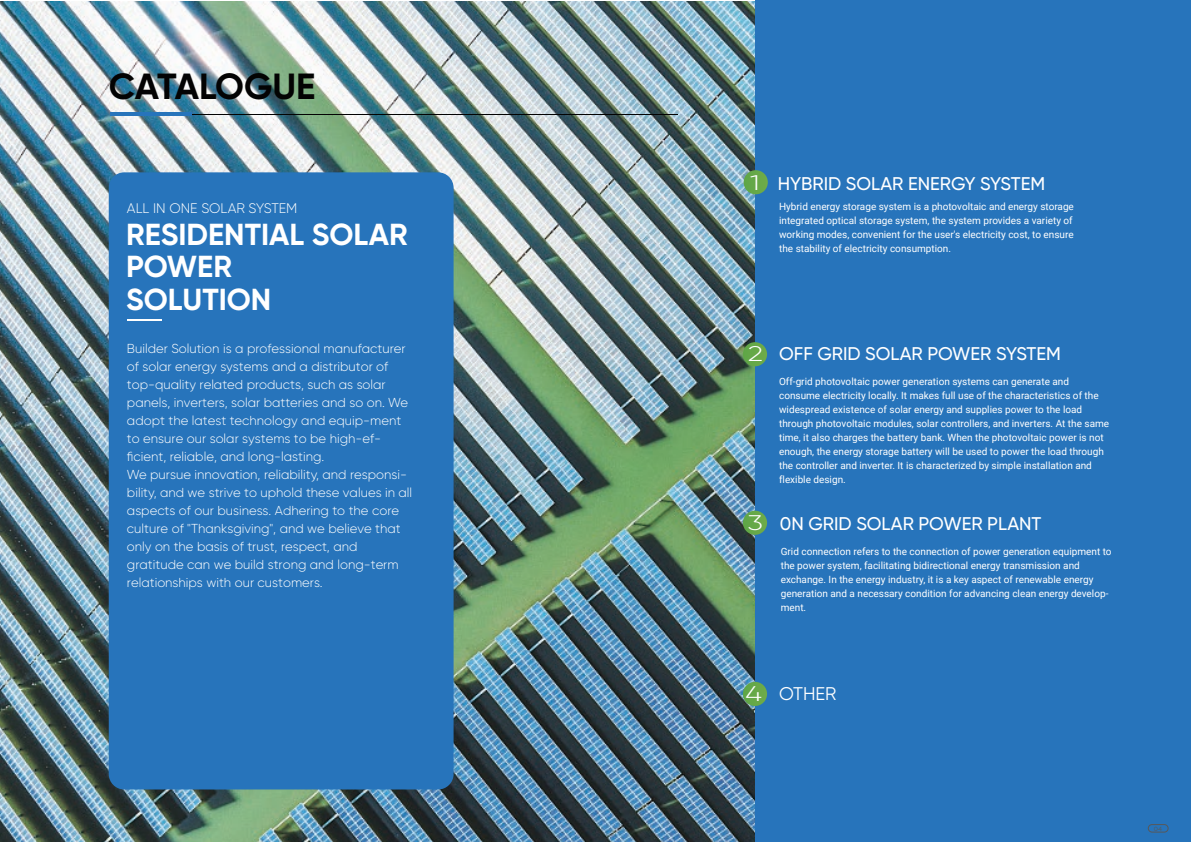
<style>
.page{position:relative;width:1191px;height:842px;background:#fff}
.page>*{position:absolute;margin:0;border:0;box-sizing:border-box;transform-origin:0 0}
.t1{font:700 36.3px "Gilroy";letter-spacing:-.01em;color:#030303}
.t2{font:700 30.4px/32.2px "Gilroy";color:#fff}
.t3{font:300 21.2px "Gilroy";color:#fff;scale:1.37 1}
.t4{font:500 18.3px "Gilroy";color:#fff}
.t5{font:18.3px "Gilroy";color:#fff}
.t6{font:300 13.9px "Gilroy";color:#fff}
.t7{font:300 13px/18px "Gilroy";color:#fff}
.t8{font:10px/14px "Roboto";color:#fff}
.t9{font:6px "Gotham Pro";color:#57585a}
</style>
<div class="page">
<img style="left:0;top:1px;width:755px;height:841px">
<div style="left:755px;top:0;width:436px;height:842px;background:#2774bb"></div>
<div style="left:109px;top:172px;width:344px;height:617px;background:#2774bb;border-radius:15px"></div>
<hr style="left:187px;top:114px;width:490px;height:1px;background:#030303">
<hr style="left:110px;top:113px;width:82px;height:3px;background:#2774bb">
<hr style="left:127px;top:319px;width:35px;height:1px;background:#fff">
<div style="left:743px;top:170px;width:25px;height:24px;background:linear-gradient(to bottom,#67a946,#66a84d);border-radius:12px"></div>
<div style="left:743px;top:342px;width:24px;height:24px;background:#66a848;border-radius:12px"></div>
<div style="left:743px;top:511px;width:24px;height:24px;background:#66a848;border-radius:12px"></div>
<div style="left:743px;top:682px;width:24px;height:24px;background:#66a848;border-radius:12px"></div>
<div style="left:1148px;top:824px;width:20px;height:8px;border:1px solid #57585a;border-radius:4px"></div>
<h1 class="t1" style="left:109px;top:63px;width:208px">CATALOGUE</h1>
<h3 class="t6" style="left:127px;top:200px;width:172px">ALL IN ONE SOLAR SYSTEM</h3>
<h2 class="t2" style="left:126px;top:218px;width:283px">RESIDENTIAL SOLAR<br>POWER<br>SOLUTION</h2>
<p class="t7" style="left:127px;top:339px;width:287px">Builder Solution is a professional manufacturer of solar energy systems and a distributor of top-quality related products, such as solar panels, inverters, solar batteries and so on. We adopt the latest technology and equip-ment to ensure our solar systems to be high-ef&shy;ficient, reliable, and long-lasting.<br>We pursue innovation, reliability, and responsi&shy;bility, and we strive to uphold these values in all aspects of our business. Adhering to the core culture of "Thanksgiving", and we believe that only on the basis of trust, respect, and gratitude can we build strong and long-term relationships with our customers.</p>
<h3 class="t3" style="left:750px;top:170px;width:9px">1</h3>
<h3 class="t4" style="left:777px;top:172px;width:269px">HYBRID SOLAR ENERGY SYSTEM</h3>
<p class="t8" style="left:779px;top:199px;width:296px;text-align:justify">Hybrid energy storage system is a photovoltaic and energy storage integrated optical storage system, the system provides a variety of working modes, convenient for the user's electricity cost, to ensure the stability of electricity consumption.</p>
<h3 class="t3" style="left:747px;top:341px;width:13px">2</h3>
<h3 class="t3" style="left:747px;top:510px;width:13px">3</h3>
<h3 class="t4" style="left:779px;top:343px;width:283px">OFF GRID SOLAR POWER SYSTEM</h3>
<p class="t8" style="left:779px;top:374px;width:331px">Off-grid photovoltaic power generation systems can generate and consume electricity locally. It makes full use of the characteristics of the widespread existence of solar energy and supplies power to the load through photovoltaic modules, solar controllers, and inverters. At the same time, it also charges the battery bank. When the photovoltaic power is not enough, the energy storage battery will be used to power the load through the controller and inverter. It is characterized by simple installation and flexible design.</p>
<h3 class="t4" style="left:780px;top:512px;width:263px">0N GRID SOLAR POWER PLANT</h3>
<p class="t8" style="left:780px;top:544px;width:332px">Grid connection refers to the connection of power generation equipment to the power system, facilitating bidirectional energy transmission and exchange. In the energy industry, it is a key aspect of renewable energy generation and a necessary condition for advancing clean energy develop&shy;ment.</p>
<h3 class="t3" style="left:745px;top:681px;width:14px">4</h3>
<h3 class="t5" style="left:779px;top:683px;width:59px">OTHER</h3>
<p class="t9" style="left:1153px;top:825px;width:10px">04</p>
</div>
